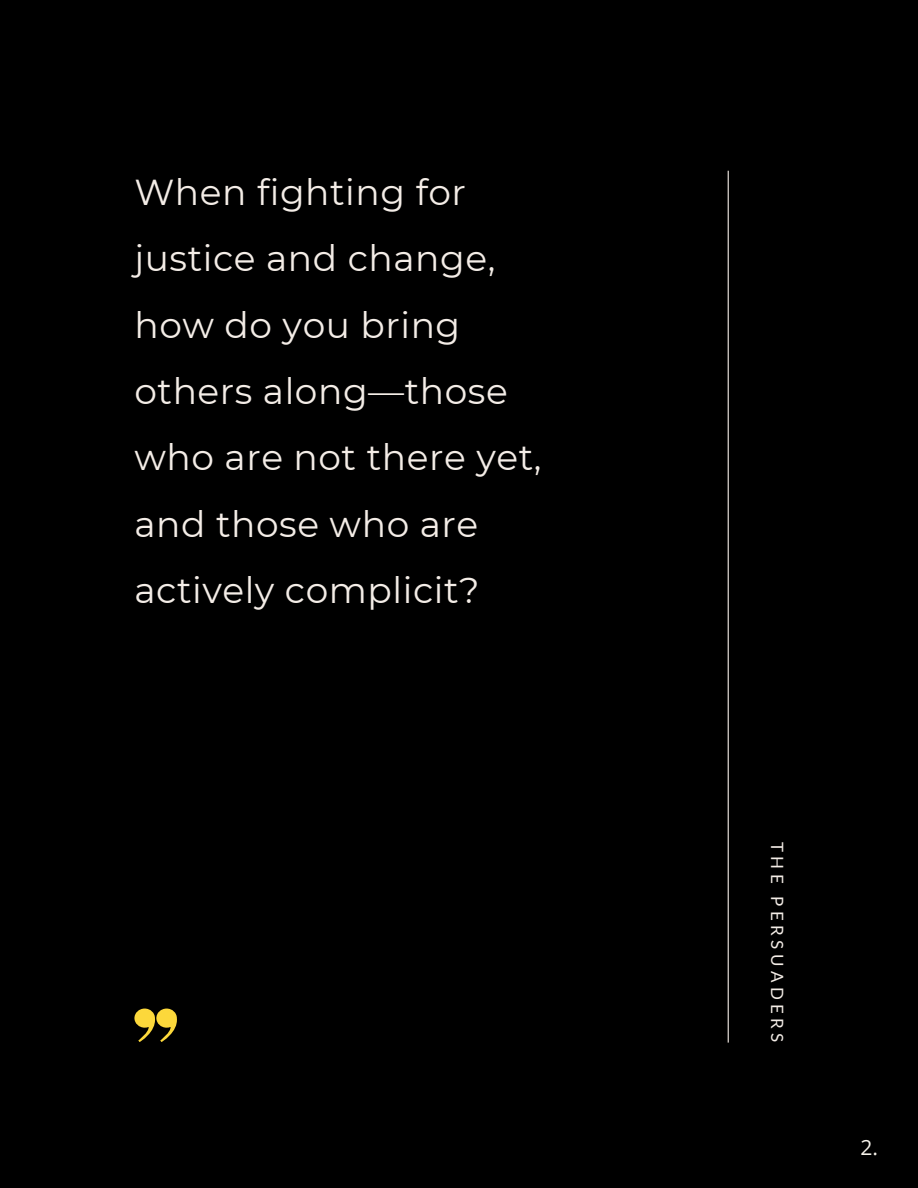
<style>
.page{position:relative;width:918px;height:1188px;background:#000}
.page>*{position:absolute;margin:0;border:0;box-sizing:border-box;transform-origin:0 0}
.t1{font:36px/66.3px "Montserrat";letter-spacing:.015em;color:#f4ede7}
.t2{font:21px "Open Sans";color:#f7f3eb}
.t3{font:16.95px "Lato";letter-spacing:.26em;color:#f4ede7}
</style>
<div class="page">
<hr style="left:728px;top:171px;width:1px;height:872px;background:#f4ede7">
<svg style="left:134px;top:1009px;width:43px;height:33px"></svg>
<p class="t1" style="left:134px;top:159px;width:409px">When fighting for justice and change, how do you bring others along—those who are not there yet, and those who are actively complicit?</p>
<p class="t3" style="left:788px;top:842px;width:202px;rotate:90deg">THE PERSUADERS</p>
<p class="t2" style="left:860px;top:1132px;width:19px">2.</p>
</div>
